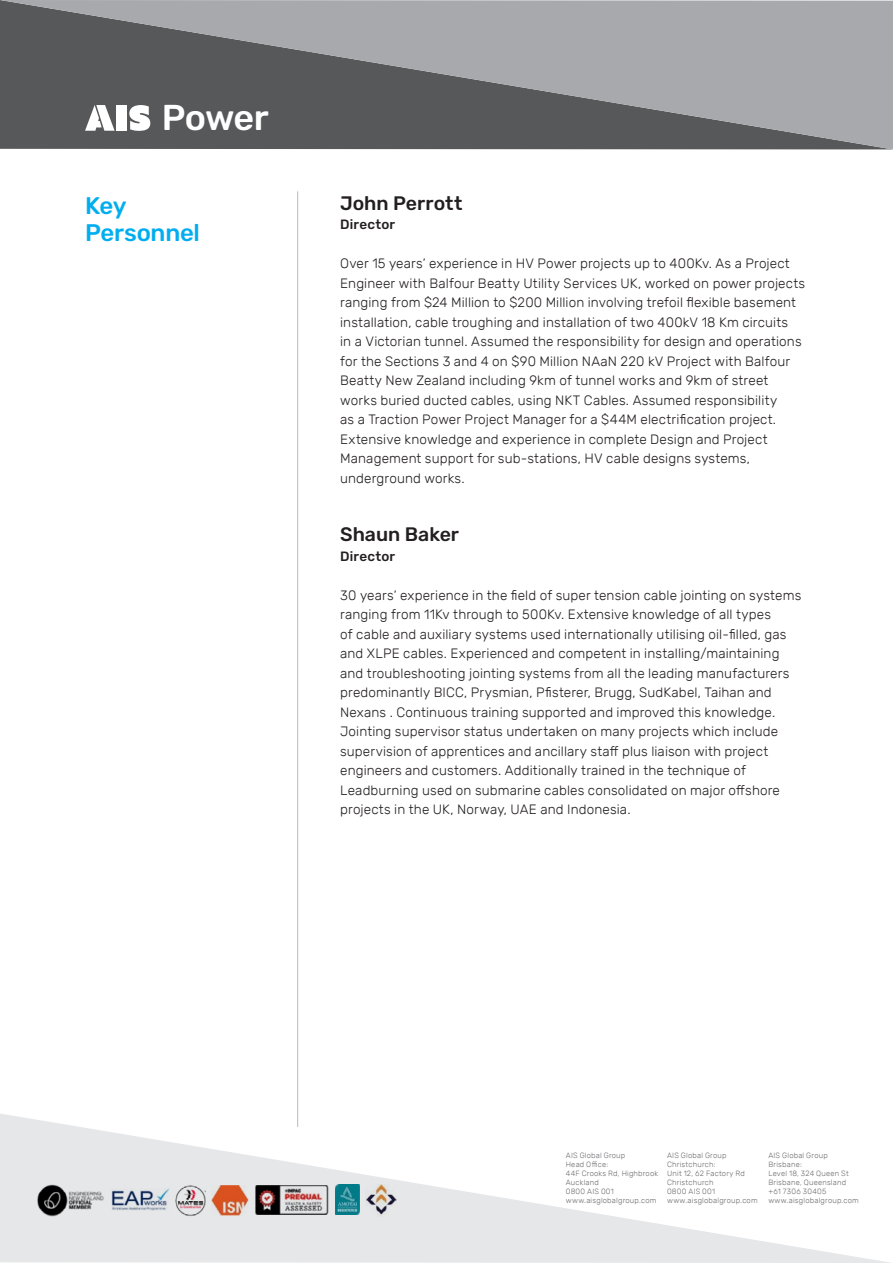
<style>
.page{position:relative;width:893px;height:1263px;background:#fff}
.page>*{position:absolute;margin:0;border:0;box-sizing:border-box;transform-origin:0 0}
.t1{font:500 35.85px "Rubik";letter-spacing:-.02em;color:#fff}
.A_Head{font:500 24px "Rubik";letter-spacing:-.01em;color:#00aeef}
.List{font:500 19.5px "Rubik";color:#231f20}
.List-2{font:300 13.5px/19.5px "Rubik";letter-spacing:.01em;color:#231f20}
.List-3{font:500 13.5px "Rubik";letter-spacing:.015em;color:#231f20}
.t2{font:300 7.65px/9px "Rubik";letter-spacing:.025em;color:#6c6d70}
</style>
<div class="page">
<svg style="left:0;top:1113px;width:891px;height:150px"></svg>
<svg style="left:0;top:0;width:893px;height:149px;background:#818285"></svg>
<img style="left:111px;top:1188px;width:58px;height:23px">
<img style="left:175px;top:1185px;width:30px;height:31px">
<img style="left:212px;top:1185px;width:37px;height:31px">
<img style="left:255px;top:1185px;width:74px;height:30px">
<img style="left:335px;top:1185px;width:25px;height:30px">
<img style="left:366px;top:1184px;width:30px;height:33px">
<img style="left:38px;top:1184px;width:67px;height:32px">
<hr style="left:297px;top:191px;width:1px;height:936px;background:#a8a9ad">
<h1 class="t1" style="left:162px;top:97px;width:108px">Power</h1>
<p class="A_Head" style="left:85px;top:192px;width:43px">Key</p>
<p class="A_Head" style="left:85px;top:219px;width:116px">Personnel</p>
<p class="List" style="left:340px;top:192px;width:124px">John Perrott</p>
<p class="List-3" style="left:340px;top:217px;width:56px">Director</p>
<p class="List-2" style="left:340px;top:254px;width:466px">Over 15 years’ experience in HV Power projects up to 400Kv. As a Project Engineer with Balfour Beatty Utility Services UK, worked on power projects ranging from $24 Million to $200 Million involving trefoil flexible basement installation, cable troughing and installation of two 400kV 18 Km circuits<br>in a Victorian tunnel. Assumed the responsibility for design and operations for the Sections 3 and 4 on $90 Million NAaN 220 kV Project with Balfour Beatty New Zealand including 9km of tunnel works and 9km of street works buried ducted cables, using NKT Cables. Assumed responsibility<br>as a Traction Power Project Manager for a $44M electrification project.<br>Extensive knowledge and experience in complete Design and Project Management support for sub-stations, HV cable designs systems, underground works.</p>
<p class="List" style="left:340px;top:523px;width:120px">Shaun Baker</p>
<p class="List-3" style="left:340px;top:548px;width:56px">Director</p>
<p class="List-2" style="left:340px;top:585px;width:463px">30 years’ experience in the field of super tension cable jointing on systems ranging from 11Kv through to 500Kv. Extensive knowledge of all types<br>of cable and auxiliary systems used internationally utilising oil-filled, gas and XLPE cables. Experienced and competent in installing/maintaining and troubleshooting jointing systems from all the leading manufacturers predominantly BICC, Prysmian, Pfisterer, Brugg, SudKabel, Taihan and Nexans . Continuous training supported and improved this knowledge.<br>Jointing supervisor status undertaken on many projects which include supervision of apprentices and ancillary staff plus liaison with project engineers and customers. Additionally trained in the technique of Leadburning used on submarine cables consolidated on major offshore projects in the UK, Norway, UAE and Indonesia.</p>
<p class="t2" style="left:566px;top:1150px;width:94px">AIS Global Group<br>Head Office:<br>44F Crooks Rd, Highbrook<br>Auckland<br>0800 AIS 001 www.aisglobalgroup.com</p>
<p class="t2" style="left:667px;top:1150px;width:92px">AIS Global Group<br>Christchurch:<br>Unit 12, 62 Factory Rd<br>Christchurch<br>0800 AIS 001 www.aisglobalgroup.com</p>
<p class="t2" style="left:768px;top:1150px;width:92px">AIS Global Group<br>Brisbane:<br>Level 18, 324 Queen St<br>Brisbane, Queensland +61 7306 30405 www.aisglobalgroup.com</p>
</div>
